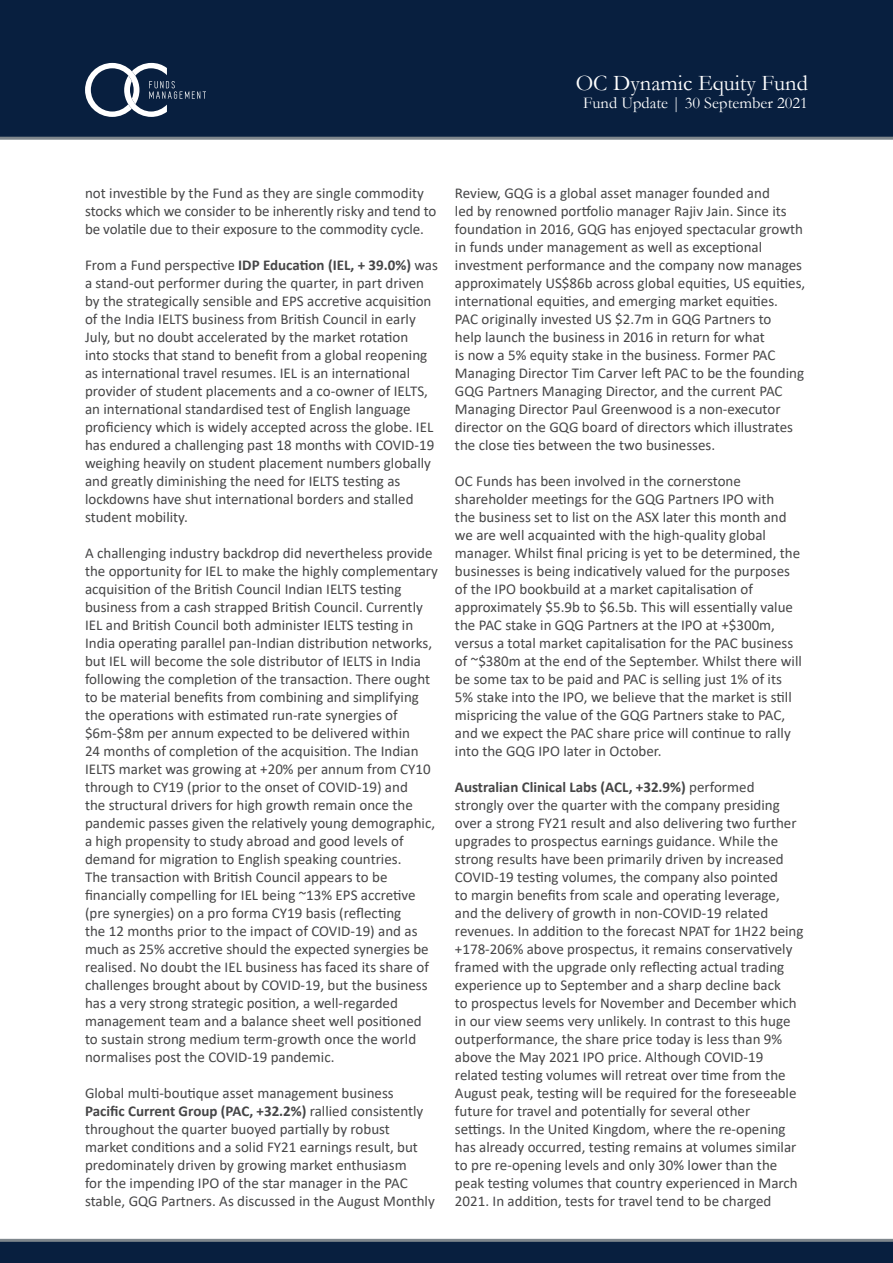
<style>
.page{position:relative;width:893px;height:1263px;background:#fff}
.page>*{position:absolute;margin:0;border:0;box-sizing:border-box;transform-origin:0 0}
.t1{font:22.5px "Garamond";color:#fff}
.t2{font:16.5px "Garamond";color:#fff}
.t3{font:15px/18px "Calibri";color:#464647}
.s1{font-weight:700}
</style>
<div class="page">
<div style="left:0;top:0;width:893px;height:138px;background:#081f3f"></div>
<hr style="left:0;top:137px;width:893px;height:3px;background:#7e868c">
<svg style="left:85px;top:63px;width:121px;height:54px"></svg>
<div style="left:0;top:1240px;width:893px;height:23px;background:#081f3f"></div>
<hr style="left:0;top:1239px;width:893px;height:3px;background:#7e868c">
<h1 class="t1" style="left:576px;top:68px;width:234px">OC Dynamic Equity Fund</h1>
<p class="t2" style="left:583px;top:92px;width:226px">Fund Update | 30 September 2021</p>
<p class="t3" style="left:85px;top:184px;width:353px">not investible by the Fund as they are single commodity stocks which we consider to be inherently risky and tend to be volatile due to their exposure to the commodity cycle.</p>
<p class="t3" style="left:85px;top:256px;width:354px">From a Fund perspective <span class="s1">IDP Education (IEL, + 39.0%)</span> was a stand-out performer during the quarter, in part driven by the strategically sensible and EPS accretive acquisition of the India IELTS business from British Council in early July, but no doubt accelerated by the market rotation<br>into stocks that stand to benefit from a global reopening as international travel resumes. IEL is an international provider of student placements and a co-owner of IELTS, an international standardised test of English language proficiency which is widely accepted across the globe. IEL has endured a challenging past 18 months with COVID-19 weighing heavily on student placement numbers globally and greatly diminishing the need for IELTS testing as lockdowns have shut international borders and stalled student mobility.</p>
<p class="t3" style="left:85px;top:544px;width:354px">A challenging industry backdrop did nevertheless provide the opportunity for IEL to make the highly complementary acquisition of the British Council Indian IELTS testing business from a cash strapped British Council. Currently IEL and British Council both administer IELTS testing in India operating parallel pan-Indian distribution networks, but IEL will become the sole distributor of IELTS in India following the completion of the transaction. There ought to be material benefits from combining and simplifying the operations with estimated run-rate synergies of $6m-$8m per annum expected to be delivered within<br>24 months of completion of the acquisition. The Indian IELTS market was growing at +20% per annum from CY10 through to CY19 (prior to the onset of COVID-19) and<br>the structural drivers for high growth remain once the pandemic passes given the relatively young demographic, a high propensity to study abroad and good levels of demand for migration to English speaking countries.<br>The transaction with British Council appears to be financially compelling for IEL being ~13% EPS accretive (pre synergies) on a pro forma CY19 basis (reflecting<br>the 12 months prior to the impact of COVID-19) and as much as 25% accretive should the expected synergies be realised. No doubt the IEL business has faced its share of challenges brought about by COVID-19, but the business has a very strong strategic position, a well-regarded management team and a balance sheet well positioned to sustain strong medium term-growth once the world normalises post the COVID-19 pandemic.</p>
<p class="t3" style="left:85px;top:1084px;width:351px">Global multi-boutique asset management business <span class="s1">Pacific Current Group (PAC, +32.2%)</span> rallied consistently throughout the quarter buoyed partially by robust market conditions and a solid FY21 earnings result, but predominately driven by growing market enthusiasm<br>for the impending IPO of the star manager in the PAC stable, GQG Partners. As discussed in the August Monthly</p>
<p class="t3" style="left:455px;top:184px;width:352px">Review, GQG is a global asset manager founded and<br>led by renowned portfolio manager Rajiv Jain. Since its foundation in 2016, GQG has enjoyed spectacular growth in funds under management as well as exceptional investment performance and the company now manages approximately US$86b across global equities, US equities, international equities, and emerging market equities.<br>PAC originally invested US $2.7m in GQG Partners to<br>help launch the business in 2016 in return for what<br>is now a 5% equity stake in the business. Former PAC Managing Director Tim Carver left PAC to be the founding GQG Partners Managing Director, and the current PAC Managing Director Paul Greenwood is a non-executor director on the GQG board of directors which illustrates the close ties between the two businesses.</p>
<p class="t3" style="left:455px;top:472px;width:348px">OC Funds has been involved in the cornerstone shareholder meetings for the GQG Partners IPO with<br>the business set to list on the ASX later this month and we are well acquainted with the high-quality global manager. Whilst final pricing is yet to be determined, the businesses is being indicatively valued for the purposes of the IPO bookbuild at a market capitalisation of approximately $5.9b to $6.5b. This will essentially value the PAC stake in GQG Partners at the IPO at +$300m, versus a total market capitalisation for the PAC business of ~$380m at the end of the September. Whilst there will be some tax to be paid and PAC is selling just 1% of its 5% stake into the IPO, we believe that the market is still mispricing the value of the GQG Partners stake to PAC, and we expect the PAC share price will continue to rally into the GQG IPO later in October.</p>
<p class="t3" style="left:455px;top:778px;width:350px"><span class="s1">Australian Clinical Labs (ACL, +32.9%)</span> performed strongly over the quarter with the company presiding over a strong FY21 result and also delivering two further upgrades to prospectus earnings guidance. While the strong results have been primarily driven by increased COVID-19 testing volumes, the company also pointed<br>to margin benefits from scale and operating leverage, and the delivery of growth in non-COVID-19 related revenues. In addition to the forecast NPAT for 1H22 being +178-206% above prospectus, it remains conservatively framed with the upgrade only reflecting actual trading experience up to September and a sharp decline back<br>to prospectus levels for November and December which in our view seems very unlikely. In contrast to this huge outperformance, the share price today is less than 9% above the May 2021 IPO price. Although COVID-19 related testing volumes will retreat over time from the August peak, testing will be required for the foreseeable future for travel and potentially for several other settings. In the United Kingdom, where the re-opening has already occurred, testing remains at volumes similar to pre re-opening levels and only 30% lower than the peak testing volumes that country experienced in March 2021. In addition, tests for travel tend to be charged</p>
</div>
